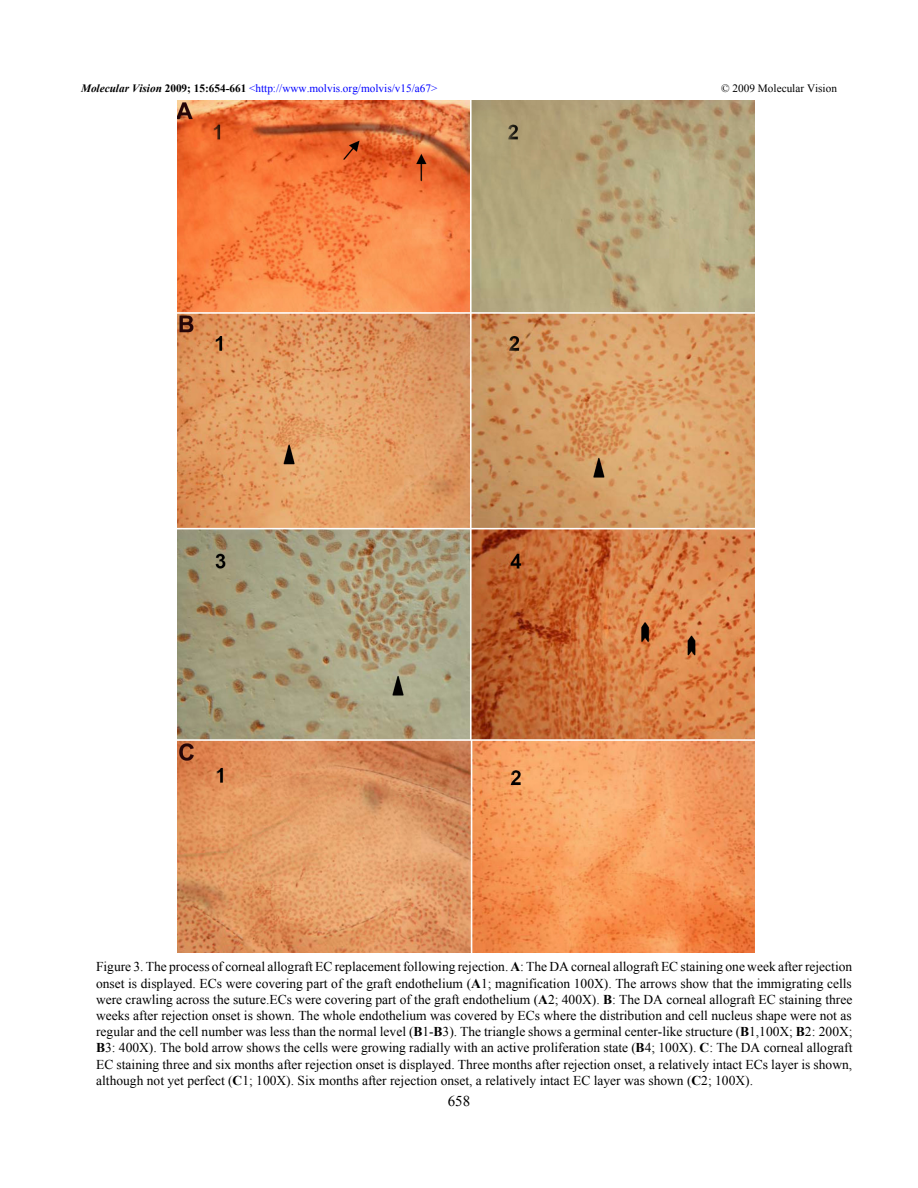
<style>
.page{position:relative;width:918px;height:1188px;background:#fff}
.page>*{position:absolute;margin:0;border:0;box-sizing:border-box;transform-origin:0 0}
.t1{font:15px "Times New Roman";color:#000}
.t2{font:13.5px/16.2px "Times New Roman";color:#000;text-align:justify}
.t3{font:11.25px "Times New Roman";color:#00f}
.t4{font:11.25px "Times New Roman";color:#000}
.s1{font-weight:700;font-style:italic;color:#000}
.s2{font-weight:700;color:#000}
.s3{font-weight:700}
</style>
<div class="page">
<img style="left:178px;top:101px;width:577px;height:852px">
<p class="t3" style="left:81px;top:80px;width:358px"><span class="s1">Molecular Vision</span> <span class="s2">2009; 15:654-661</span> &lt;http://www.molvis.org/molvis/v15/a67&gt;</p>
<p class="t4" style="left:721px;top:80px;width:117px">© 2009 Molecular Vision</p>
<p class="t2" style="left:96px;top:959px;width:758px">Figure 3. The process of corneal allograft EC replacement following rejection. <span class="s3">A</span>: The DA corneal allograft EC staining one week after rejection onset is displayed. ECs were covering part of the graft endothelium (<span class="s3">A</span>1; magnification 100X). The arrows show that the immigrating cells were crawling across the suture.ECs were covering part of the graft endothelium (<span class="s3">A</span>2; 400X). <span class="s3">B</span>: The DA corneal allograft EC staining three weeks after rejection onset is shown. The whole endothelium was covered by ECs where the distribution and cell nucleus shape were not as regular and the cell number was less than the normal level (<span class="s3">B</span>1-<span class="s3">B</span>3). The triangle shows a germinal center-like structure (<span class="s3">B</span>1,100X; <span class="s3">B</span>2: 200X; <span class="s3">B</span>3: 400X). The bold arrow shows the cells were growing radially with an active proliferation state (<span class="s3">B</span>4; 100X). <span class="s3">C</span>: The DA corneal allograft EC staining three and six months after rejection onset is displayed. Three months after rejection onset, a relatively intact ECs layer is shown, although not yet perfect (<span class="s3">C</span>1; 100X). Six months after rejection onset, a relatively intact EC layer was shown (<span class="s3">C</span>2; 100X).</p>
<p class="t1" style="left:448px;top:1091px;width:24px">658</p>
</div>
